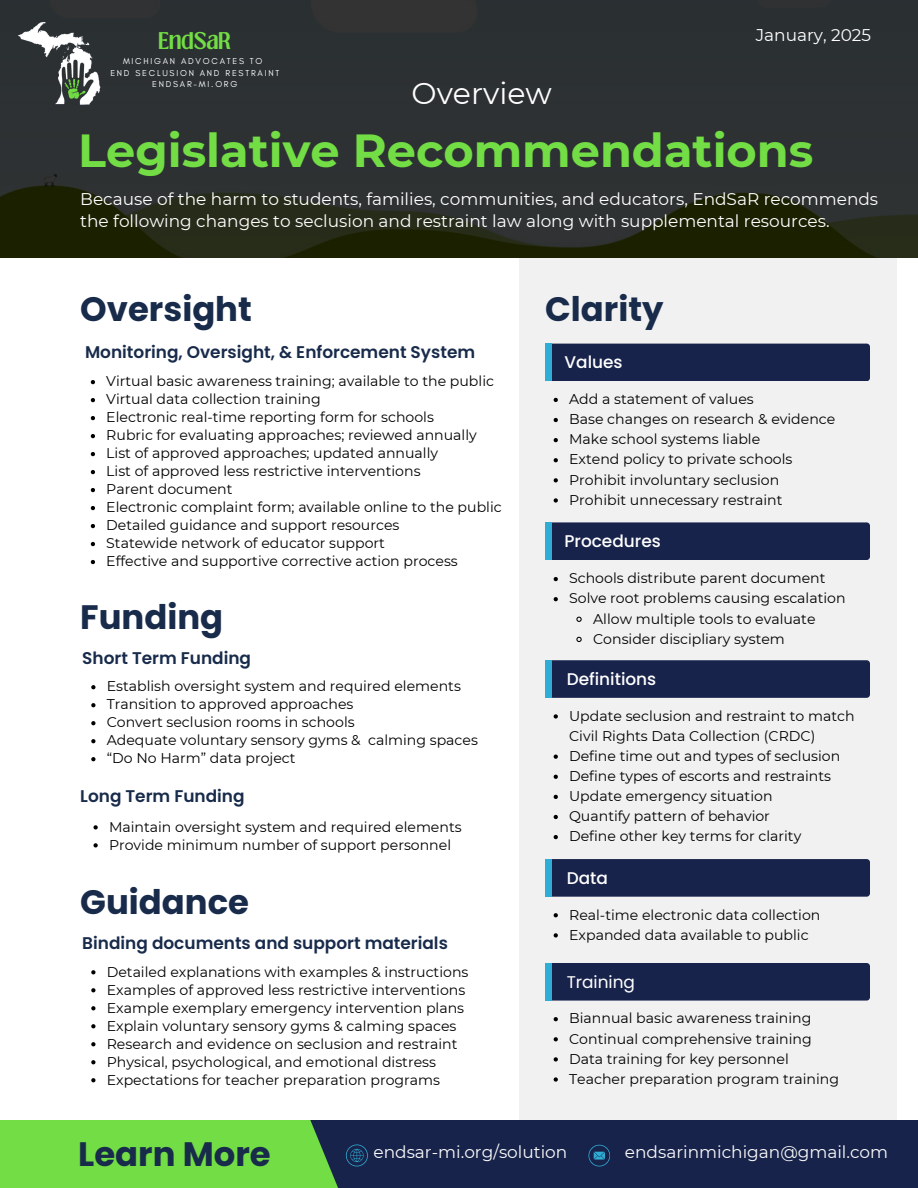
<style>
.page{position:relative;width:918px;height:1188px;background:#fff}
.page>*{position:absolute;margin:0;border:0;box-sizing:border-box;transform-origin:0 0}
.t1{font:700 46.35px "Montserrat";color:#72dd44}
.t2{font:700 33.9px "Poppins";color:#182b4b}
.t3{font:30px "Montserrat";color:#fff}
.t4{font:600 18.6px "Loubag";color:#72dd44}
.t5{font:16.95px/21.1px "Montserrat";color:#fff}
.t6{font:600 16.95px "Poppins";color:#182b4b}
.t7{font:16.95px "Montserrat";color:#fafafa}
.t8{font:500 16.95px "Poppins";color:#fff}
.t9{font:16.95px "Poppins";color:#fff}
.t10{font:14.1px/20.1px "Montserrat";color:#000}
.t11{font:8.7px/11.7px "Glacial Indifference";letter-spacing:.2em;color:#fff;text-align:center}
</style>
<div class="page">
<div style="left:519px;top:0;width:377px;height:1188px;background:#f1f1f1"></div>
<div style="left:234px;top:1120px;width:684px;height:68px;background:#18234b"></div>
<svg style="left:0;top:1120px;width:360px;height:68px;fill:#72dd44"></svg>
<svg style="left:346px;top:1144px;width:22px;height:22px"></svg>
<div style="left:545px;top:859px;width:325px;height:38px;background:#18234b;border-radius:3px"></div>
<div style="left:545px;top:859px;width:6px;height:38px;background:#30add4"></div>
<div style="left:545px;top:660px;width:325px;height:38px;background:#18234b;border-radius:3px"></div>
<div style="left:545px;top:660px;width:6px;height:38px;background:#30add4"></div>
<div style="left:545px;top:522px;width:325px;height:38px;background:#18234b;border-radius:3px"></div>
<div style="left:545px;top:522px;width:6px;height:38px;background:#30add4"></div>
<div style="left:545px;top:344px;width:325px;height:37px;background:#18234b;border-radius:3px"></div>
<div style="left:545px;top:344px;width:6px;height:37px;background:#30add4"></div>
<div style="left:545px;top:963px;width:325px;height:38px;background:#18234b;border-radius:3px"></div>
<div style="left:545px;top:963px;width:6px;height:38px;background:#30add4"></div>
<svg style="left:0;top:0;width:918px;height:258px;fill:#2c3133"></svg>
<img style="left:12px;top:16px;width:94px;height:94px">
<svg style="left:588px;top:1145px;width:22px;height:21px"></svg>
<svg style="left:554px;top:913px;width:4px;height:4px"></svg>
<svg style="left:554px;top:933px;width:4px;height:5px"></svg>
<svg style="left:554px;top:714px;width:4px;height:5px"></svg>
<svg style="left:554px;top:755px;width:4px;height:4px"></svg>
<svg style="left:554px;top:775px;width:4px;height:4px"></svg>
<svg style="left:554px;top:795px;width:4px;height:4px"></svg>
<svg style="left:554px;top:815px;width:4px;height:4px"></svg>
<svg style="left:554px;top:835px;width:4px;height:4px"></svg>
<svg style="left:554px;top:398px;width:4px;height:4px"></svg>
<svg style="left:554px;top:418px;width:4px;height:4px"></svg>
<svg style="left:554px;top:438px;width:4px;height:4px"></svg>
<svg style="left:554px;top:458px;width:4px;height:4px"></svg>
<svg style="left:554px;top:478px;width:4px;height:4px"></svg>
<svg style="left:554px;top:498px;width:4px;height:5px"></svg>
<svg style="left:554px;top:577px;width:4px;height:4px"></svg>
<svg style="left:554px;top:597px;width:4px;height:4px"></svg>
<svg style="left:576px;top:616px;width:6px;height:6px"></svg>
<svg style="left:576px;top:636px;width:6px;height:6px"></svg>
<svg style="left:554px;top:1017px;width:4px;height:4px"></svg>
<svg style="left:554px;top:1037px;width:4px;height:4px"></svg>
<svg style="left:554px;top:1057px;width:4px;height:5px"></svg>
<svg style="left:554px;top:1077px;width:4px;height:5px"></svg>
<svg style="left:91px;top:685px;width:5px;height:4px"></svg>
<svg style="left:91px;top:703px;width:5px;height:4px"></svg>
<svg style="left:91px;top:721px;width:5px;height:4px"></svg>
<svg style="left:91px;top:739px;width:5px;height:4px"></svg>
<svg style="left:91px;top:757px;width:5px;height:4px"></svg>
<svg style="left:91px;top:380px;width:4px;height:4px"></svg>
<svg style="left:91px;top:398px;width:4px;height:4px"></svg>
<svg style="left:91px;top:416px;width:4px;height:4px"></svg>
<svg style="left:91px;top:434px;width:4px;height:4px"></svg>
<svg style="left:91px;top:452px;width:4px;height:4px"></svg>
<svg style="left:91px;top:470px;width:4px;height:4px"></svg>
<svg style="left:91px;top:488px;width:4px;height:4px"></svg>
<svg style="left:91px;top:506px;width:4px;height:4px"></svg>
<svg style="left:91px;top:524px;width:4px;height:4px"></svg>
<svg style="left:91px;top:542px;width:4px;height:4px"></svg>
<svg style="left:91px;top:560px;width:4px;height:4px"></svg>
<svg style="left:94px;top:825px;width:4px;height:5px"></svg>
<svg style="left:94px;top:843px;width:4px;height:4px"></svg>
<svg style="left:91px;top:970px;width:5px;height:4px"></svg>
<svg style="left:91px;top:988px;width:5px;height:4px"></svg>
<svg style="left:91px;top:1006px;width:5px;height:4px"></svg>
<svg style="left:91px;top:1024px;width:5px;height:4px"></svg>
<svg style="left:91px;top:1042px;width:5px;height:4px"></svg>
<svg style="left:91px;top:1060px;width:5px;height:4px"></svg>
<svg style="left:91px;top:1078px;width:5px;height:4px"></svg>
<h3 class="t4" style="left:158px;top:26px;width:74px">EndSaR</h3>
<p class="t11" style="left:110px;top:55px;width:170px">MICHIGAN ADVOCATES TO<br>END SECLUSION AND RESTRAINT<br>ENDSAR-MI.ORG</p>
<p class="t3" style="left:412px;top:75px;width:142px">Overview</p>
<p class="t5" style="left:756px;top:25px;width:117px">January, 2025</p>
<p class="t1" style="left:78px;top:122px;width:737px">Legislative Recommendations</p>
<p class="t5" style="left:80px;top:189px;width:800px">Because of the harm to students, families, communities, and educators, EndSaR recommends the following changes to seclusion and restraint law along with supplemental resources.</p>
<p class="t2" style="left:80px;top:285px;width:173px">Oversight</p>
<h4 class="t6" style="left:85px;top:340px;width:392px">Monitoring, Oversight, &amp; Enforcement System</h4>
<p class="t10" style="left:106px;top:371px;width:389px">Virtual basic awareness training; available to the public</p>
<p class="t10" style="left:106px;top:389px;width:216px">Virtual data collection training</p>
<p class="t10" style="left:106px;top:407px;width:329px">Electronic real-time reporting form for schools</p>
<p class="t10" style="left:106px;top:425px;width:372px">Rubric for evaluating approaches; reviewed annually</p>
<p class="t10" style="left:106px;top:443px;width:333px">List of approved approaches; updated annually</p>
<p class="t10" style="left:106px;top:461px;width:316px">List of approved less restrictive interventions</p>
<p class="t10" style="left:106px;top:479px;width:128px">Parent document</p>
<p class="t10" style="left:106px;top:497px;width:397px">Electronic complaint form; available online to the public</p>
<h2 class="t10" style="left:106px;top:515px;width:295px">Detailed guidance and support resources</h2>
<h4 class="t10" style="left:106px;top:533px;width:280px">Statewide network of educator support</h4>
<p class="t10" style="left:106px;top:551px;width:353px">Effective and supportive corrective action process</p>
<p class="t2" style="left:80px;top:593px;width:144px">Funding</p>
<p class="t6" style="left:82px;top:647px;width:170px">Short Term Funding</p>
<p class="t10" style="left:107px;top:676px;width:356px">Establish oversight system and required elements</p>
<p class="t10" style="left:107px;top:694px;width:248px">Transition to approved approaches</p>
<h2 class="t10" style="left:107px;top:712px;width:249px">Convert seclusion rooms in schools</h2>
<h4 class="t10" style="left:107px;top:730px;width:373px">Adequate voluntary sensory gyms &amp; calming spaces</h4>
<p class="t10" style="left:107px;top:748px;width:190px">“Do No Harm” data project</p>
<h2 class="t6" style="left:80px;top:784px;width:166px">Long Term Funding</h2>
<p class="t10" style="left:109px;top:817px;width:354px">Maintain oversight system and required elements</p>
<p class="t10" style="left:109px;top:835px;width:344px">Provide minimum number of support personnel</p>
<h2 class="t2" style="left:80px;top:878px;width:170px">Guidance</h2>
<p class="t6" style="left:82px;top:932px;width:367px">Binding documents and support materials</p>
<h4 class="t10" style="left:107px;top:961px;width:363px">Detailed explanations with examples &amp; instructions</h4>
<p class="t10" style="left:107px;top:979px;width:360px">Examples of approved less restrictive interventions</p>
<p class="t10" style="left:107px;top:997px;width:359px">Example exemplary emergency intervention plans</p>
<p class="t10" style="left:107px;top:1015px;width:351px">Explain voluntary sensory gyms &amp; calming spaces</p>
<p class="t10" style="left:107px;top:1033px;width:352px">Research and evidence on seclusion and restraint</p>
<p class="t10" style="left:107px;top:1051px;width:331px">Physical, psychological, and emotional distress</p>
<p class="t10" style="left:107px;top:1069px;width:335px">Expectations for teacher preparation programs</p>
<h4 class="t2" style="left:545px;top:285px;width:120px">Clarity</h4>
<p class="t8" style="left:564px;top:350px;width:60px">Values</p>
<p class="t10" style="left:569px;top:389px;width:186px">Add a statement of values</p>
<p class="t10" style="left:569px;top:409px;width:268px">Base changes on research &amp; evidence</p>
<h4 class="t10" style="left:569px;top:429px;width:193px">Make school systems liable</h4>
<p class="t10" style="left:569px;top:449px;width:225px">Extend policy to private schools</p>
<p class="t10" style="left:569px;top:469px;width:212px">Prohibit involuntary seclusion</p>
<p class="t10" style="left:569px;top:490px;width:215px">Prohibit unnecessary restraint</p>
<p class="t8" style="left:564px;top:529px;width:98px">Procedures</p>
<p class="t10" style="left:569px;top:568px;width:258px">Schools distribute parent document</p>
<p class="t10" style="left:569px;top:588px;width:278px">Solve root problems causing escalation</p>
<p class="t10" style="left:593px;top:608px;width:224px">Allow multiple tools to evaluate</p>
<p class="t10" style="left:593px;top:629px;width:193px">Consider discipliary system</p>
<p class="t8" style="left:567px;top:667px;width:91px">Definitions</p>
<h1 class="t10" style="left:569px;top:706px;width:287px">Update seclusion and restraint to match<br>Civil Rights Data Collection (CRDC)</h1>
<h5 class="t10" style="left:569px;top:746px;width:273px">Define time out and types of seclusion</h5>
<h2 class="t10" style="left:569px;top:766px;width:263px">Define types of escorts and restraints</h2>
<h4 class="t10" style="left:569px;top:786px;width:205px">Update emergency situation</h4>
<p class="t10" style="left:569px;top:806px;width:202px">Quantify pattern of behavior</p>
<p class="t10" style="left:569px;top:826px;width:234px">Define other key terms for clarity</p>
<h5 class="t8" style="left:567px;top:866px;width:43px">Data</h5>
<p class="t10" style="left:569px;top:904px;width:253px">Real-time electronic data collection</p>
<h3 class="t10" style="left:569px;top:925px;width:241px">Expanded data available to public</h3>
<p class="t9" style="left:567px;top:970px;width:70px">Training</p>
<p class="t10" style="left:569px;top:1008px;width:244px">Biannual basic awareness training</p>
<p class="t10" style="left:569px;top:1028px;width:244px">Continual comprehensive training</p>
<h4 class="t10" style="left:569px;top:1049px;width:221px">Data training for key personnel</h4>
<p class="t10" style="left:569px;top:1069px;width:271px">Teacher preparation program training</p>
<p class="t2" style="left:78px;top:1130px;width:194px">Learn More</p>
<p class="t7" style="left:374px;top:1142px;width:195px">endsar-mi.org/solution</p>
<h5 class="t7" style="left:625px;top:1142px;width:265px">endsarinmichigan@gmail.com</h5>
</div>
